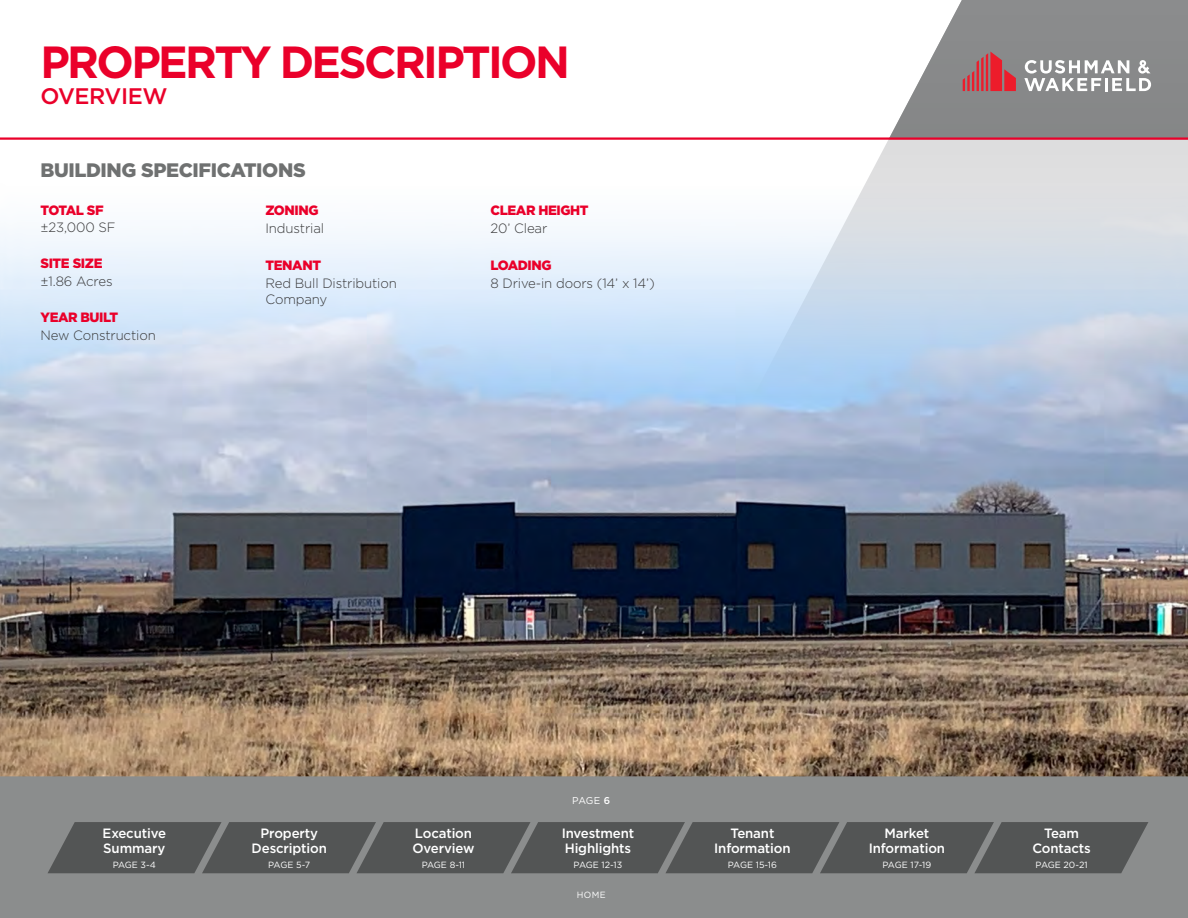
<style>
.page{position:relative;width:1188px;height:918px;background:#fff}
.page>*{position:absolute;margin:0;border:0;box-sizing:border-box;transform-origin:0 0}
.t1{font:700 45px "Gotham";letter-spacing:-.06em;color:#ea002a}
.t2{font:500 22.5px "Gotham";letter-spacing:-.02em;color:#ea002a}
.t3{font:900 19.5px "Gotham";letter-spacing:-.02em;color:#6f7171}
.t4{font:500 13.5px/15px "Gotham";letter-spacing:-.01em;color:#fff;text-align:center}
.t5{font:300 13.5px/16.5px "Gotham";letter-spacing:-.01em;color:#383839}
.t6{font:900 13.5px "Gotham";letter-spacing:-.03em;color:#ea002a}
.t7{font:9.9px "Gotham";color:#fff}
.t8{font:9px "Gotham";letter-spacing:-.04em;color:#fff}
.s1{font-weight:500}
</style>
<div class="page">
<div style="left:0;top:776px;width:1188px;height:142px;background:#8b8d8d"></div>
<div style="left:877px;top:140px;width:311px;height:22px;background:#ddddde"></div>
<hr style="left:0;top:137px;width:1188px;height:3px;background:#ea002a">
<svg style="left:889px;top:0;width:299px;height:138px"></svg>
<img style="left:0;top:162px;width:1188px;height:614px">
<svg style="left:48px;top:822px;width:1100px;height:51px"></svg>
<h1 class="t1" style="left:40px;top:32px;width:531px">PROPERTY DESCRIPTION</h1>
<h2 class="t2" style="left:40px;top:81px;width:128px">OVERVIEW</h2>
<h3 class="t3" style="left:40px;top:157px;width:267px">BUILDING SPECIFICATIONS</h3>
<p class="t6" style="left:40px;top:201px;width:65px">TOTAL SF</p>
<p class="t5" style="left:40px;top:218px;width:76px">±23,000 SF</p>
<p class="t6" style="left:40px;top:254px;width:64px">SITE SIZE</p>
<p class="t5" style="left:40px;top:273px;width:74px">±1.86 Acres</p>
<p class="t6" style="left:40px;top:308px;width:79px">YEAR BUILT</p>
<p class="t5" style="left:40px;top:327px;width:117px">New Construction</p>
<p class="t6" style="left:266px;top:201px;width:55px">ZONING</p>
<p class="t5" style="left:266px;top:220px;width:60px">Industrial</p>
<p class="t6" style="left:266px;top:256px;width:57px">TENANT</p>
<p class="t5" style="left:266px;top:274px;width:133px">Red Bull Distribution<br>Company</p>
<p class="t6" style="left:491px;top:201px;width:100px">CLEAR HEIGHT</p>
<p class="t5" style="left:491px;top:220px;width:58px">20’ Clear</p>
<p class="t6" style="left:491px;top:256px;width:63px">LOADING</p>
<p class="t5" style="left:491px;top:274px;width:166px">8 Drive-in doors (14’ x 14’)</p>
<p class="t4" style="left:103px;top:825px;width:65px;text-align:left">Executive<br>Summary</p>
<p class="t8" style="left:113px;top:859px;width:45px">PAGE 3-4</p>
<p class="t4" style="left:252px;top:826px;width:77px">Property<br>Description</p>
<p class="t8" style="left:268px;top:859px;width:44px">PAGE 5-7</p>
<p class="t4" style="left:413px;top:826px;width:63px;text-align:left">Location<br>Overview</p>
<p class="t8" style="left:422px;top:859px;width:45px">PAGE 8-11</p>
<p class="t7" style="left:572px;top:794px;width:39px">PAGE <span class="s1">6</span></p>
<p class="t4" style="left:562px;top:825px;width:74px;text-align:left">Investment<br>Highlights</p>
<p class="t8" style="left:574px;top:859px;width:50px">PAGE 12-13</p>
<p class="t8" style="left:577px;top:889px;width:30px">HOME</p>
<p class="t4" style="left:714px;top:826px;width:78px">Tenant<br>Information</p>
<p class="t8" style="left:728px;top:859px;width:51px">PAGE 15-16</p>
<p class="t4" style="left:869px;top:826px;width:78px">Market<br>Information</p>
<p class="t8" style="left:883px;top:859px;width:50px">PAGE 17-19</p>
<p class="t4" style="left:1032px;top:826px;width:60px">Team<br>Contacts</p>
<p class="t8" style="left:1036px;top:859px;width:54px">PAGE 20-21</p>
</div>
